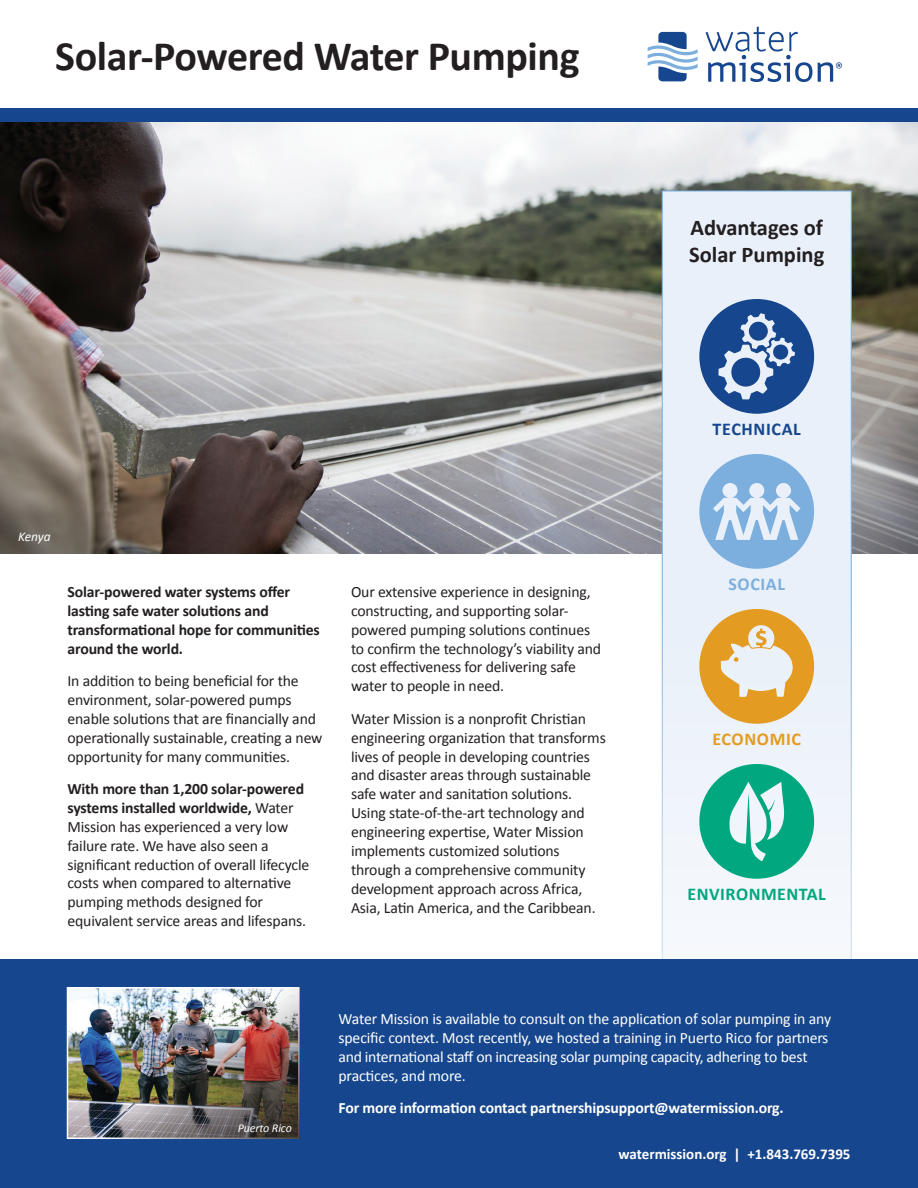
<style>
.page{position:relative;width:918px;height:1188px;background:#fff}
.page>*{position:absolute;margin:0;border:0;box-sizing:border-box;transform-origin:0 0}
.t1{font:700 42px "Calibri";letter-spacing:-.01em;color:#231f20}
.t2{font:700 22.5px/27px "Calibri";color:#231f20}
.t3{font:700 18px "Calibri";letter-spacing:.025em;color:#00a77f}
.t4{font:700 18px "Calibri";letter-spacing:.035em;color:#16468d}
.t5{font:700 18px "Calibri";letter-spacing:.035em;color:#e49b22}
.t6{font:700 18px "Calibri";letter-spacing:.035em;color:#7cafde}
.t7{font:15.75px/18.9px "Calibri";letter-spacing:-.01em;color:#231f20}
.t8{font:15.75px/18.9px "Calibri";letter-spacing:-.02em;color:#fff}
.t9{font:700 15.75px/18.9px "Calibri";letter-spacing:-.01em;color:#231f20}
.t10{font:700 15.75px "Calibri";letter-spacing:-.01em;color:#fff}
.t11{font:700 15px "Calibri";color:#fff}
.t12{font:italic 13.5px "Calibri";letter-spacing:-.01em;color:#fff}
.t13{font:italic 12px "Calibri";letter-spacing:-.01em;color:#fff}
.s1{font-weight:700}
</style>
<div class="page">
<img style="left:0;top:122px;width:918px;height:432px">
<div style="left:0;top:108px;width:918px;height:14px;background:#16468d"></div>
<div style="left:662px;top:191px;width:190px;height:813px;background:#e9f0f9;border:1px solid #7cafde"></div>
<svg style="left:699px;top:299px;width:115px;height:115px"></svg>
<svg style="left:699px;top:454px;width:115px;height:115px"></svg>
<svg style="left:699px;top:609px;width:115px;height:115px"></svg>
<svg style="left:699px;top:764px;width:115px;height:115px"></svg>
<div style="left:0;top:959px;width:918px;height:229px;background:#16468d"></div>
<svg style="left:648px;top:32px;width:50px;height:49px"></svg>
<svg style="left:706px;top:27px;width:136px;height:55px"></svg>
<img style="left:70px;top:990px;width:227px;height:146px">
<div style="left:67px;top:987px;width:233px;height:152px;border:2px solid #fff"></div>
<svg style="left:0;top:475px;width:132px;height:79px;background:#6f665a"></svg>
<p class="t1" style="left:55px;top:30px;width:526px">Solar-Powered Water Pumping</p>
<p class="t12" style="left:18px;top:529px;width:34px">Kenya</p>
<p class="t9" style="left:68px;top:581px;width:254px">Solar-powered water systems offer lasting safe water solutions and transformational hope for communities around the world.</p>
<p class="t7" style="left:68px;top:671px;width:257px">In addition to being beneficial for the environment, solar-powered pumps enable solutions that are financially and operationally sustainable, creating a new opportunity for many communities.</p>
<p class="t7" style="left:68px;top:779px;width:243px"><span class="s1">With more than 1,200 solar-powered systems installed worldwide,</span> Water Mission has experienced a very low failure rate. We have also seen a significant reduction of overall lifecycle costs when compared to alternative pumping methods designed for equivalent service areas and lifespans.</p>
<p class="t7" style="left:351px;top:582px;width:252px">Our extensive experience in designing, constructing, and supporting solar&shy;powered pumping solutions continues to confirm the technology’s viability and cost effectiveness for delivering safe water to people in need.</p>
<p class="t7" style="left:351px;top:709px;width:256px">Water Mission is a nonprofit Christian engineering organization that transforms lives of people in developing countries and disaster areas through sustainable safe water and sanitation solutions.<br>Using state-of-the-art technology and engineering expertise, Water Mission implements customized solutions through a comprehensive community development approach across Africa, Asia, Latin America, and the Caribbean.</p>
<p class="t2" style="left:689px;top:213px;width:137px">Advantages of<br>Solar Pumping</p>
<p class="t4" style="left:713px;top:418px;width:90px">TECHNICAL</p>
<p class="t6" style="left:728px;top:573px;width:58px">SOCIAL</p>
<p class="t5" style="left:712px;top:728px;width:90px">ECONOMIC</p>
<p class="t3" style="left:688px;top:883px;width:140px">ENVIRONMENTAL</p>
<p class="t13" style="left:238px;top:1121px;width:56px">Puerto Rico</p>
<p class="t8" style="left:339px;top:1010px;width:494px">Water Mission is available to consult on the application of solar pumping in any specific context. Most recently, we hosted a training in Puerto Rico for partners and international staff on increasing solar pumping capacity, adhering to best practices, and more.</p>
<p class="t10" style="left:339px;top:1098px;width:447px">For more information contact partnershipsupport@watermission.org.</p>
<p class="t11" style="left:619px;top:1145px;width:233px">watermission.org | +1.843.769.7395</p>
</div>
